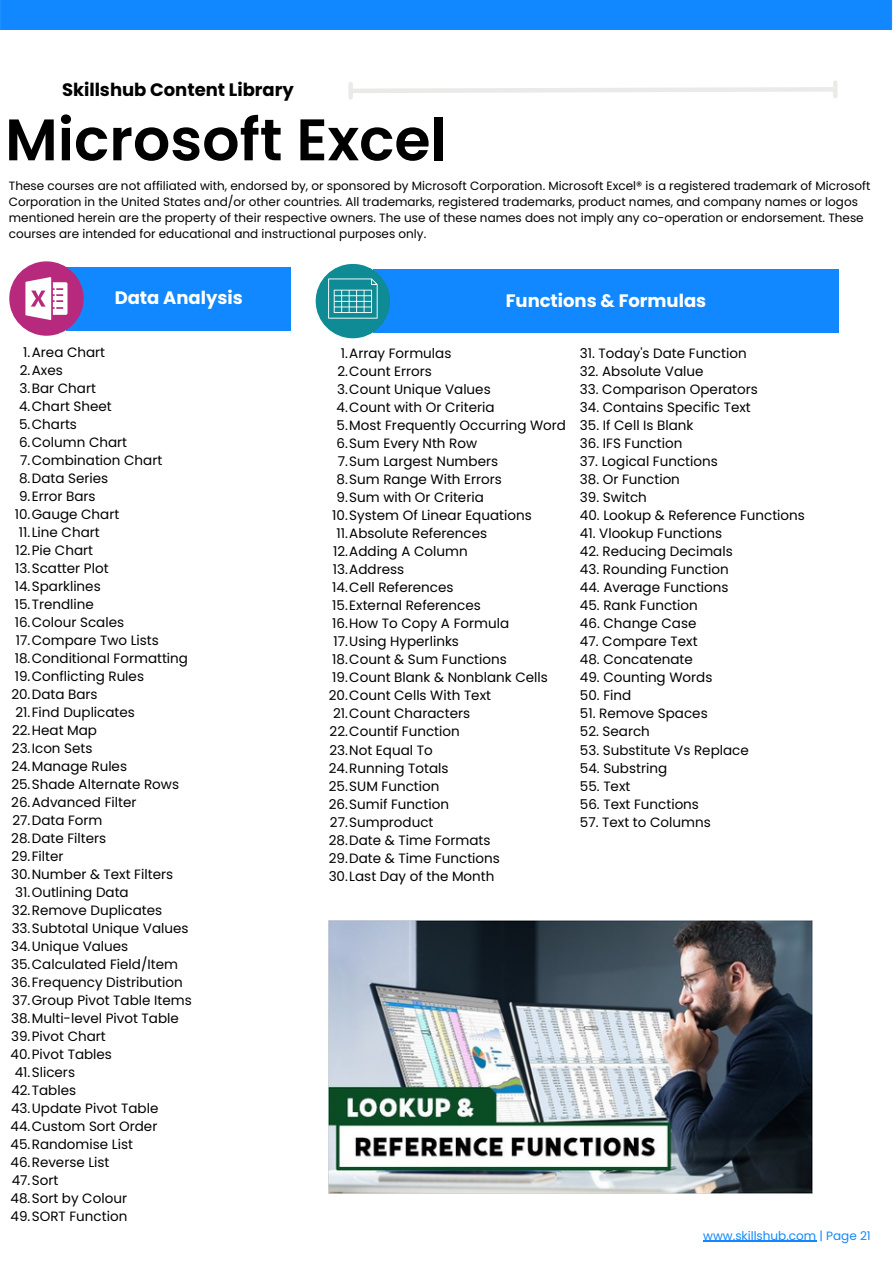
<style>
.page{position:relative;width:894px;height:1264px;background:#fff}
.page>*{position:absolute;margin:0;border:0;box-sizing:border-box;transform-origin:0 0}
.t1{font:600 58.5px "Poppins";color:#000}
.t2{font:700 18px "Poppins";color:#fff}
.t3{font:700 18px "Poppins";color:#000}
.t4{font:13.5px "Poppins";color:#000}
.t5{font:12px/16px "Poppins";color:#000}
.t6{font:12px "Poppins";color:#18f}
</style>
<div class="page">
<div style="left:0;top:0;width:892px;height:29px;background:#18f"></div>
<svg style="left:353px;top:85px;width:485px;height:10px"></svg>
<div style="left:348px;top:84px;width:5px;height:14px;background:#eaeae9"></div>
<div style="left:832px;top:83px;width:5px;height:13px;background:#eaeae9"></div>
<div style="left:373px;top:269px;width:465px;height:64px;background:#18f"></div>
<div style="left:315px;top:264px;width:75px;height:74px;background:#0f8b95;border-radius:50%"></div>
<div style="left:67px;top:267px;width:224px;height:63px;background:#18f"></div>
<div style="left:9px;top:261px;width:75px;height:75px;background:#b7297d;border-radius:50%"></div>
<svg style="left:25px;top:277px;width:42px;height:43px"></svg>
<svg style="left:328px;top:278px;width:49px;height:40px"></svg>
<img style="left:328px;top:920px;width:484px;height:273px">
<hr style="left:703px;top:1240px;width:113px;height:1px;background:#18f">
<p class="t3" style="left:62px;top:78px;width:233px">Skillshub Content Library</p>
<p class="t1" style="left:5px;top:99px;width:443px">Microsoft Excel</p>
<p class="t5" style="left:9px;top:178px;width:862px">These courses are not affiliated with, endorsed by, or sponsored by Microsoft Corporation. Microsoft Excel® is a registered trademark of Microsoft Corporation in the United States and/or other countries. All trademarks, registered trademarks, product names, and company names or logos mentioned herein are the property of their respective owners. The use of these names does not imply any co-operation or endorsement. These courses are intended for educational and instructional purposes only.</p>
<p class="t2" style="left:115px;top:285px;width:129px">Data Analysis</p>
<h2 class="t2" style="left:505px;top:288px;width:202px">Functions &amp; Formulas</h2>
<h1 class="t4" style="left:23px;top:343px;width:83px">1.Area Chart</h1>
<p class="t4" style="left:20px;top:361px;width:44px">2.Axes</p>
<p class="t4" style="left:20px;top:379px;width:78px">3.Bar Chart</p>
<h2 class="t4" style="left:19px;top:397px;width:94px">4.Chart Sheet</h2>
<p class="t4" style="left:19px;top:415px;width:59px">5.Charts</p>
<h2 class="t4" style="left:19px;top:433px;width:110px">6.Column Chart</h2>
<p class="t4" style="left:20px;top:451px;width:144px">7.Combination Chart</p>
<p class="t4" style="left:19px;top:469px;width:91px">8.Data Series</p>
<p class="t4" style="left:19px;top:487px;width:78px">9.Error Bars</p>
<p class="t4" style="left:15px;top:505px;width:106px">10.Gauge Chart</p>
<p class="t4" style="left:19px;top:523px;width:82px">11.Line Chart</p>
<p class="t4" style="left:16px;top:541px;width:79px">12.Pie Chart</p>
<p class="t4" style="left:15px;top:559px;width:95px">13.Scatter Plot</p>
<p class="t4" style="left:15px;top:577px;width:87px">14.Sparklines</p>
<p class="t4" style="left:15px;top:595px;width:81px">15.Trendline</p>
<p class="t4" style="left:15px;top:613px;width:111px">16.Colour Scales</p>
<p class="t4" style="left:16px;top:631px;width:144px">17.Compare Two Lists</p>
<p class="t4" style="left:15px;top:649px;width:175px">18.Conditional Formatting</p>
<p class="t4" style="left:15px;top:667px;width:131px">19.Conflicting Rules</p>
<p class="t4" style="left:11px;top:685px;width:88px">20.Data Bars</p>
<p class="t4" style="left:16px;top:703px;width:121px">21.Find Duplicates</p>
<p class="t4" style="left:12px;top:721px;width:86px">22.Heat Map</p>
<p class="t4" style="left:12px;top:739px;width:82px">23.Icon Sets</p>
<p class="t4" style="left:11px;top:757px;width:117px">24.Manage Rules</p>
<p class="t4" style="left:11px;top:775px;width:169px">25.Shade Alternate Rows</p>
<p class="t4" style="left:11px;top:793px;width:127px">26.Advanced Filter</p>
<p class="t4" style="left:12px;top:811px;width:92px">27.Data Form</p>
<p class="t4" style="left:11px;top:829px;width:96px">28.Date Filters</p>
<p class="t4" style="left:11px;top:847px;width:54px">29.Filter</p>
<p class="t4" style="left:11px;top:865px;width:163px">30.Number &amp; Text Filters</p>
<p class="t4" style="left:15px;top:883px;width:115px">31.Outlining Data</p>
<p class="t4" style="left:12px;top:901px;width:152px">32.Remove Duplicates</p>
<p class="t4" style="left:12px;top:919px;width:178px">33.Subtotal Unique Values</p>
<p class="t4" style="left:11px;top:937px;width:119px">34.Unique Values</p>
<p class="t4" style="left:11px;top:955px;width:168px">35.Calculated Field/Item</p>
<p class="t4" style="left:11px;top:973px;width:173px">36.Frequency Distribution</p>
<p class="t4" style="left:12px;top:991px;width:181px">37.Group Pivot Table Items</p>
<p class="t4" style="left:11px;top:1009px;width:169px">38.Multi-level Pivot Table</p>
<p class="t4" style="left:11px;top:1027px;width:96px">39.Pivot Chart</p>
<p class="t4" style="left:11px;top:1045px;width:103px">40.Pivot Tables</p>
<p class="t4" style="left:15px;top:1063px;width:62px">41.Slicers</p>
<p class="t4" style="left:11px;top:1081px;width:66px">42.Tables</p>
<p class="t4" style="left:11px;top:1099px;width:149px">43.Update Pivot Table</p>
<p class="t4" style="left:11px;top:1117px;width:148px">44.Custom Sort Order</p>
<p class="t4" style="left:11px;top:1135px;width:124px">45.Randomise List</p>
<p class="t4" style="left:11px;top:1153px;width:100px">46.Reverse List</p>
<p class="t4" style="left:12px;top:1171px;width:48px">47.Sort</p>
<p class="t4" style="left:11px;top:1189px;width:118px">48.Sort by Colour</p>
<p class="t4" style="left:11px;top:1207px;width:118px">49.SORT Function</p>
<p class="t4" style="left:341px;top:344px;width:112px">1.Array Formulas</p>
<p class="t4" style="left:337px;top:362px;width:96px">2.Count Errors</p>
<p class="t4" style="left:337px;top:380px;width:155px">3.Count Unique Values</p>
<p class="t4" style="left:336px;top:398px;width:159px">4.Count with Or Criteria</p>
<p class="t4" style="left:336px;top:416px;width:231px">5.Most Frequently Occurring Word</p>
<p class="t4" style="left:336px;top:434px;width:142px">6.Sum Every Nth Row</p>
<p class="t4" style="left:337px;top:452px;width:162px">7.Sum Largest Numbers</p>
<p class="t4" style="left:336px;top:470px;width:167px">8.Sum Range With Errors</p>
<p class="t4" style="left:336px;top:488px;width:149px">9.Sum with Or Criteria</p>
<p class="t4" style="left:332px;top:506px;width:201px">10.System Of Linear Equations</p>
<p class="t4" style="left:336px;top:524px;width:152px">11.Absolute References</p>
<p class="t4" style="left:333px;top:542px;width:136px">12.Adding A Column</p>
<p class="t4" style="left:333px;top:560px;width:73px">13.Address</p>
<p class="t4" style="left:332px;top:578px;width:123px">14.Cell References</p>
<p class="t4" style="left:332px;top:596px;width:150px">15.External References</p>
<p class="t4" style="left:332px;top:614px;width:178px">16.How To Copy A Formula</p>
<p class="t4" style="left:333px;top:632px;width:127px">17.Using Hyperlinks</p>
<p class="t4" style="left:332px;top:650px;width:176px">18.Count &amp; Sum Functions</p>
<p class="t4" style="left:332px;top:668px;width:217px">19.Count Blank &amp; Nonblank Cells</p>
<p class="t4" style="left:329px;top:686px;width:164px">20.Count Cells With Text</p>
<p class="t4" style="left:333px;top:704px;width:139px">21.Count Characters</p>
<p class="t4" style="left:329px;top:722px;width:132px">22.Countif Function</p>
<p class="t4" style="left:329px;top:740px;width:105px">23.Not Equal To</p>
<p class="t4" style="left:329px;top:758px;width:121px">24.Running Totals</p>
<p class="t4" style="left:329px;top:776px;width:112px">25.SUM Function</p>
<p class="t4" style="left:328px;top:794px;width:122px">26.Sumif Function</p>
<p class="t4" style="left:330px;top:812px;width:105px">27.Sumproduct</p>
<p class="t4" style="left:329px;top:830px;width:163px">28.Date &amp; Time Formats</p>
<p class="t4" style="left:329px;top:848px;width:172px">29.Date &amp; Time Functions</p>
<p class="t4" style="left:328px;top:866px;width:167px">30.Last Day of the Month</p>
<p class="t4" style="left:579px;top:344px;width:168px">31. Today's Date Function</p>
<p class="t4" style="left:579px;top:362px;width:125px">32. Absolute Value</p>
<p class="t4" style="left:579px;top:380px;width:179px">33. Comparison Operators</p>
<p class="t4" style="left:579px;top:398px;width:172px">34. Contains Specific Text</p>
<p class="t4" style="left:579px;top:416px;width:115px">35. If Cell Is Blank</p>
<p class="t4" style="left:579px;top:434px;width:104px">36. IFS Function</p>
<p class="t4" style="left:579px;top:452px;width:139px">37. Logical Functions</p>
<p class="t4" style="left:579px;top:470px;width:101px">38. Or Function</p>
<p class="t4" style="left:579px;top:488px;width:68px">39. Switch</p>
<p class="t4" style="left:579px;top:506px;width:226px">40. Lookup &amp; Reference Functions</p>
<p class="t4" style="left:579px;top:524px;width:144px">41. Vlookup Functions</p>
<p class="t4" style="left:579px;top:542px;width:154px">42. Reducing Decimals</p>
<p class="t4" style="left:579px;top:560px;width:150px">43. Rounding Function</p>
<p class="t4" style="left:579px;top:578px;width:150px">44. Average Functions</p>
<p class="t4" style="left:579px;top:596px;width:119px">45. Rank Function</p>
<p class="t4" style="left:579px;top:614px;width:118px">46. Change Case</p>
<p class="t4" style="left:579px;top:632px;width:119px">47. Compare Text</p>
<p class="t4" style="left:579px;top:650px;width:114px">48. Concatenate</p>
<p class="t4" style="left:579px;top:668px;width:134px">49. Counting Words</p>
<p class="t4" style="left:579px;top:686px;width:53px">50. Find</p>
<p class="t4" style="left:579px;top:704px;width:129px">51. Remove Spaces</p>
<p class="t4" style="left:579px;top:722px;width:71px">52. Search</p>
<p class="t4" style="left:579px;top:740px;width:170px">53. Substitute Vs Replace</p>
<p class="t4" style="left:579px;top:758px;width:89px">54. Substring</p>
<p class="t4" style="left:579px;top:776px;width:52px">55. Text</p>
<p class="t4" style="left:579px;top:794px;width:121px">56. Text Functions</p>
<p class="t4" style="left:579px;top:812px;width:132px">57. Text to Columns</p>
<p class="t6" style="left:703px;top:1227px;width:169px">www.skillshub.com | Page 21</p>
</div>
